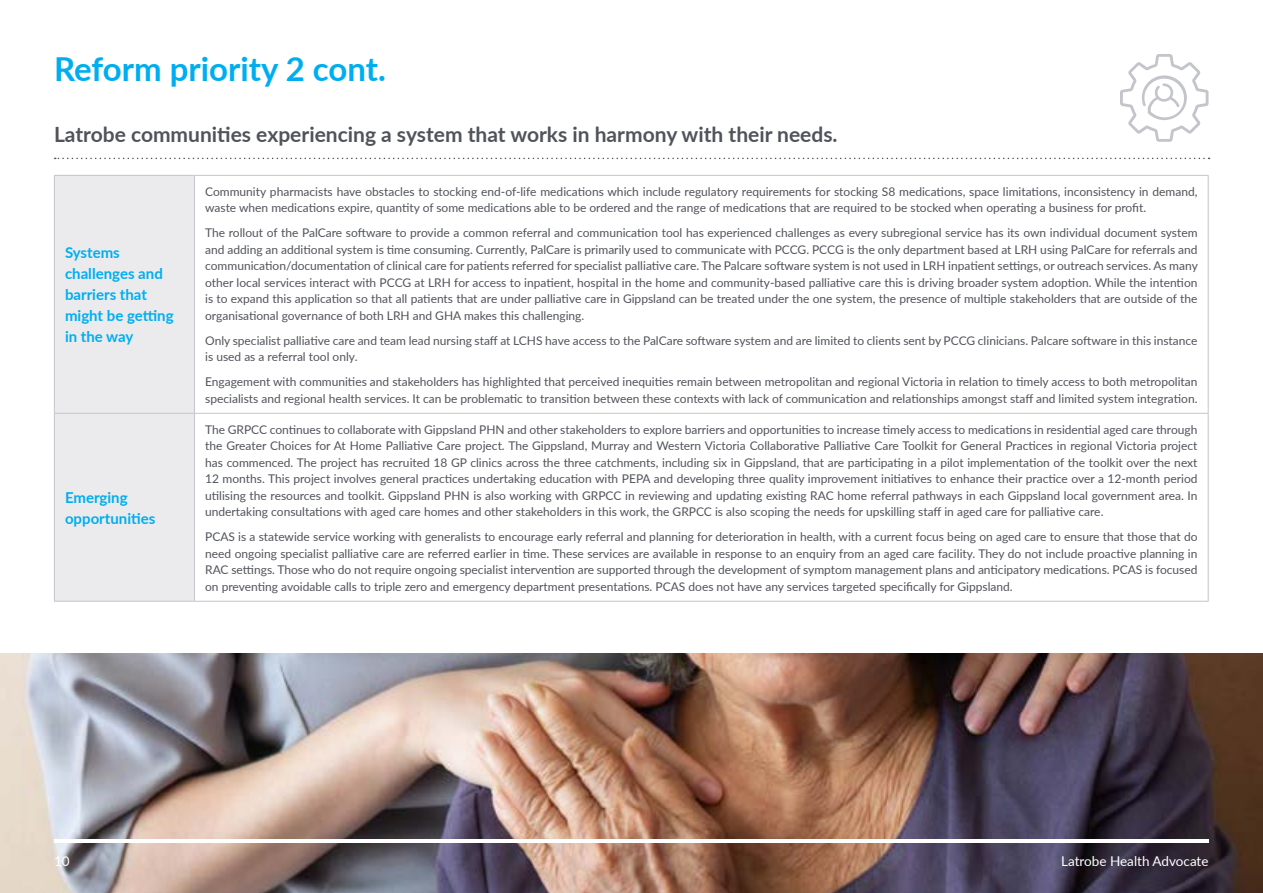
<style>
.page{position:relative;width:1263px;height:893px;background:#fff}
.page>*{position:absolute;margin:0;border:0;box-sizing:border-box;transform-origin:0 0}
.t1{font:700 33px "Lato";color:#00aeef}
.t2{font:700 21px "Lato";color:#50535a}
.t3{font:700 15px/21px "Lato";color:#00aeef}
.t4{font:13.5px "Lato";color:#fff}
.t5{font:12px/16.5px "Lato";color:#50535a}
</style>
<div class="page">
<img style="left:0;top:654px;width:1263px;height:239px">
<svg style="left:55px;top:158px;width:1154px;height:1px"></svg>
<div style="left:55px;top:176px;width:139px;height:425px;background:#ebebed"></div>
<hr style="left:54px;top:175px;width:141px;height:1px;background:#c4c5ca">
<hr style="left:54px;top:176px;width:1px;height:237px;background:#c4c5ca">
<hr style="left:195px;top:175px;width:1013px;height:1px;background:#c4c5ca">
<hr style="left:194px;top:176px;width:1px;height:237px;background:#c4c5ca">
<hr style="left:1208px;top:176px;width:1px;height:237px;background:#c4c5ca">
<hr style="left:54px;top:413px;width:141px;height:1px;background:#c4c5ca">
<hr style="left:54px;top:414px;width:1px;height:187px;background:#c4c5ca">
<hr style="left:195px;top:413px;width:1013px;height:1px;background:#c4c5ca">
<hr style="left:194px;top:414px;width:1px;height:187px;background:#c4c5ca">
<hr style="left:1208px;top:414px;width:1px;height:187px;background:#c4c5ca">
<hr style="left:54px;top:601px;width:141px;height:1px;background:#c4c5ca">
<hr style="left:195px;top:601px;width:1013px;height:1px;background:#c4c5ca">
<svg style="left:1120px;top:54px;width:88px;height:88px"></svg>
<hr style="left:54px;top:839px;width:289px;height:4px;background:#fff">
<hr style="left:920px;top:839px;width:288px;height:4px;background:#fff">
<hr style="left:343px;top:839px;width:288px;height:4px;background:#fff">
<hr style="left:631px;top:839px;width:289px;height:4px;background:#fff">
<h1 class="t1" style="left:54px;top:44px;width:333px">Reform priority 2 cont.</h1>
<h2 class="t2" style="left:54px;top:119px;width:785px">Latrobe communities experiencing a system that works in harmony with their needs.</h2>
<p class="t3" style="left:65px;top:242px;width:110px">Systems challenges and barriers that might be getting in the way</p>
<p class="t3" style="left:65px;top:486px;width:92px">Emerging opportunities</p>
<p class="t5" style="left:205px;top:183px;width:994px">Community pharmacists have obstacles to stocking end-of-life medications which include regulatory requirements for stocking S8 medications, space limitations, inconsistency in demand, waste when medications expire, quantity of some medications able to be ordered and the range of medications that are required to be stocked when operating a business for profit.</p>
<p class="t5" style="left:205px;top:224px;width:994px;text-align:justify">The rollout of the PalCare software to provide a common referral and communication tool has experienced challenges as every subregional service has its own individual document system and adding an additional system is time consuming. Currently, PalCare is primarily used to communicate with PCCG. PCCG is the only department based at LRH using PalCare for referrals and communication/documentation of clinical care for patients referred for specialist palliative care. The Palcare software system is not used in LRH inpatient settings, or outreach services. As many other local services interact with PCCG at LRH for access to inpatient, hospital in the home and community-based palliative care this is driving broader system adoption. While the intention is to expand this application so that all patients that are under palliative care in Gippsland can be treated under the one system, the presence of multiple stakeholders that are outside of the organisational governance of both LRH and GHA makes this challenging.</p>
<p class="t5" style="left:205px;top:332px;width:994px">Only specialist palliative care and team lead nursing staff at LCHS have access to the PalCare software system and are limited to clients sent by PCCG clinicians. Palcare software in this instance is used as a referral tool only.</p>
<p class="t5" style="left:205px;top:373px;width:994px">Engagement with communities and stakeholders has highlighted that perceived inequities remain between metropolitan and regional Victoria in relation to timely access to both metropolitan specialists and regional health services. It can be problematic to transition between these contexts with lack of communication and relationships amongst staff and limited system integration.</p>
<p class="t5" style="left:205px;top:420px;width:994px;text-align:justify">The GRPCC continues to collaborate with Gippsland PHN and other stakeholders to explore barriers and opportunities to increase timely access to medications in residential aged care through the Greater Choices for At Home Palliative Care project. The Gippsland, Murray and Western Victoria Collaborative Palliative Care Toolkit for General Practices in regional Victoria project has commenced. The project has recruited 18 GP clinics across the three catchments, including six in Gippsland, that are participating in a pilot implementation of the toolkit over the next 12 months. This project involves general practices undertaking education with PEPA and developing three quality improvement initiatives to enhance their practice over a 12-month period utilising the resources and toolkit. Gippsland PHN is also working with GRPCC in reviewing and updating existing RAC home referral pathways in each Gippsland local government area. In undertaking consultations with aged care homes and other stakeholders in this work, the GRPCC is also scoping the needs for upskilling staff in aged care for palliative care.</p>
<p class="t5" style="left:205px;top:528px;width:994px;text-align:justify">PCAS is a statewide service working with generalists to encourage early referral and planning for deterioration in health, with a current focus being on aged care to ensure that those that do need ongoing specialist palliative care are referred earlier in time. These services are available in response to an enquiry from an aged care facility. They do not include proactive planning in RAC settings. Those who do not require ongoing specialist intervention are supported through the development of symptom management plans and anticipatory medications. PCAS is focused on preventing avoidable calls to triple zero and emergency department presentations. PCAS does not have any services targeted specifically for Gippsland.</p>
<p class="t4" style="left:54px;top:851px;width:17px">10</p>
<p class="t4" style="left:1061px;top:851px;width:149px">Latrobe Health Advocate</p>
</div>
